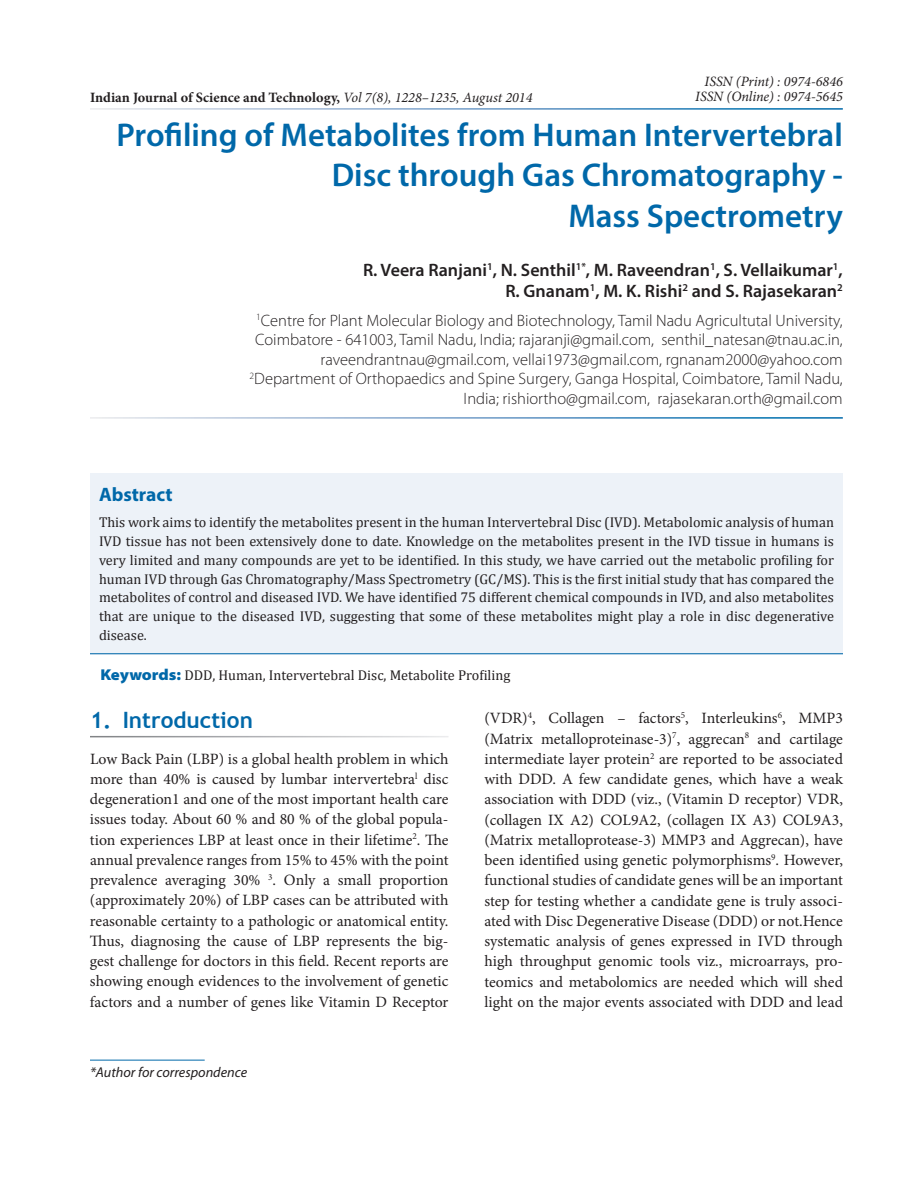
<style>
.page{position:relative;width:918px;height:1188px;background:#fff}
.page>*{position:absolute;margin:0;border:0;box-sizing:border-box;transform-origin:0 0}
.t1{font:600 33px/40.5px "Myriad Pro";color:#0068a9;text-align:right}
.t2{font:700 22.5px "Trebuchet MS";color:#0068a9}
.t3{font:700 19.5px "Myriad Pro";color:#0068a9}
.t4{font:600 18px/21px "Myriad Pro";color:#231f20;text-align:right}
.t5{font:300 16.5px/19.5px "Myriad Pro";color:#231f20;text-align:right}
.t6{font:15.75px/20.2px "Minion Pro";color:#231f20;text-align:justify}
.t7{font:14.25px/18.8px "Cambria";color:#231f20;text-align:justify}
.t8{font:700 14.25px "Minion Pro";color:#231f20}
.t9{font:italic 14.25px/15px "Minion Pro";color:#231f20;text-align:right}
.t10{font:italic 14.25px "Myriad Pro";color:#231f20}
.s1{font-weight:400;font-style:italic}
.s2{font-family:"Myriad Pro";font-weight:900;font-stretch:semi-expanded;font-size:15.75px;color:#0068a9}
</style>
<div class="page">
<div style="left:90px;top:473px;width:753px;height:182px;background:#edf2f8"></div>
<hr style="left:90px;top:653px;width:753px;height:1px;background:#0068a9">
<hr style="left:90px;top:1060px;width:115px;height:1px;background:#0068a9">
<p class="t9" style="left:695px;top:74px;width:149px">ISSN (Print) : 0974-6846<br>ISSN (Online) : 0974-5645</p>
<h1 class="t1" style="left:116px;top:113px;width:728px">Profiling of Metabolites from Human Intervertebral<br>Disc through Gas Chromatography -<br>Mass Spectrometry</h1>
<p class="t4" style="left:363px;top:259px;width:481px">R. Veera Ranjani<sup>1</sup>, N. Senthil<sup>1*</sup>, M. Raveendran<sup>1</sup>, S. Vellaikumar<sup>1</sup>,<br>R. Gnanam<sup>1</sup>, M. K. Rishi<sup>2</sup> and S. Rajasekaran<sup>2</sup></p>
<p class="t5" style="left:250px;top:310px;width:595px"><sup>1</sup>Centre for Plant Molecular Biology and Biotechnology, Tamil Nadu Agricultutal University, Coimbatore - 641003, Tamil Nadu, India; rajaranji@gmail.com, senthil_natesan@tnau.ac.in, raveendrantnau@gmail.com, vellai1973@gmail.com, rgnanam2000@yahoo.com <sup>2</sup>Department of Orthopaedics and Spine Surgery, Ganga Hospital, Coimbatore, Tamil Nadu, India; rishiortho@gmail.com, rajasekaran.orth@gmail.com</p>
<p class="t8" style="left:90px;top:87px;width:444px">Indian Journal of Science and Technology, <span class="s1">Vol 7(8), 1228–1235, August 2014</span></p>
<p class="t3" style="left:99px;top:482px;width:75px">Abstract</p>
<p class="t7" style="left:99px;top:513px;width:737px">This work aims to identify the metabolites present in the human Intervertebral Disc (IVD). Metabolomic analysis of human IVD tissue has not been extensively done to date. Knowledge on the metabolites present in the IVD tissue in humans is very limited and many compounds are yet to be identified. In this study, we have carried out the metabolic profiling for human IVD through Gas Chromatography/Mass Spectrometry (GC/MS). This is the first initial study that has compared the metabolites of control and diseased IVD. We have identified 75 different chemical compounds in IVD, and also metabolites that are unique to the diseased IVD, suggesting that some of these metabolites might play a role in disc degenerative disease.</p>
<p class="t7" style="left:100px;top:666px;width:411px"><span class="s2">Keywords:</span> DDD, Human, Intervertebral Disc, Metabolite Profiling</p>
<h2 class="t2" style="left:90px;top:706px;width:164px">1. Introduction</h2>
<p class="t6" style="left:90px;top:749px;width:360px">Low Back Pain (LBP) is a global health problem in which more than 40% is caused by lumbar intervertebra<sup>l</sup> disc degeneration1 and one of the most important health care issues today. About 60 % and 80 % of the global popula&shy;tion experiences LBP at least once in their lifetime<sup>2</sup>. The annual prevalence ranges from 15% to 45% with the point prevalence averaging 30% <sup>3</sup>. Only a small proportion (approximately 20%) of LBP cases can be attributed with reasonable certainty to a pathologic or anatomical entity.<br>Thus, diagnosing the cause of LBP represents the big&shy;gest challenge for doctors in this field. Recent reports are showing enough evidences to the involvement of genetic factors and a number of genes like Vitamin D Receptor</p>
<p class="t6" style="left:484px;top:708px;width:360px">(VDR)<sup>4</sup>, Collagen – factors<sup>5</sup>, Interleukins<sup>6</sup>, MMP3 (Matrix metalloproteinase-3)<sup>7</sup>, aggrecan<sup>8</sup> and cartilage intermediate layer protein<sup>2</sup> are reported to be associated with DDD. A few candidate genes, which have a weak association with DDD (viz., (Vitamin D receptor) VDR, (collagen IX A2) COL9A2, (collagen IX A3) COL9A3, (Matrix metalloprotease-3) MMP3 and Aggrecan), have been identified using genetic polymorphisms<sup>9</sup>. However, functional studies of candidate genes will be an important step for testing whether a candidate gene is truly associ&shy;ated with Disc Degenerative Disease (DDD) or not.Hence systematic analysis of genes expressed in IVD through high throughput genomic tools viz., microarrays, pro&shy;teomics and metabolomics are needed which will shed light on the major events associated with DDD and lead</p>
<p class="t10" style="left:90px;top:1065px;width:159px">*Author for correspondence</p>
</div>
